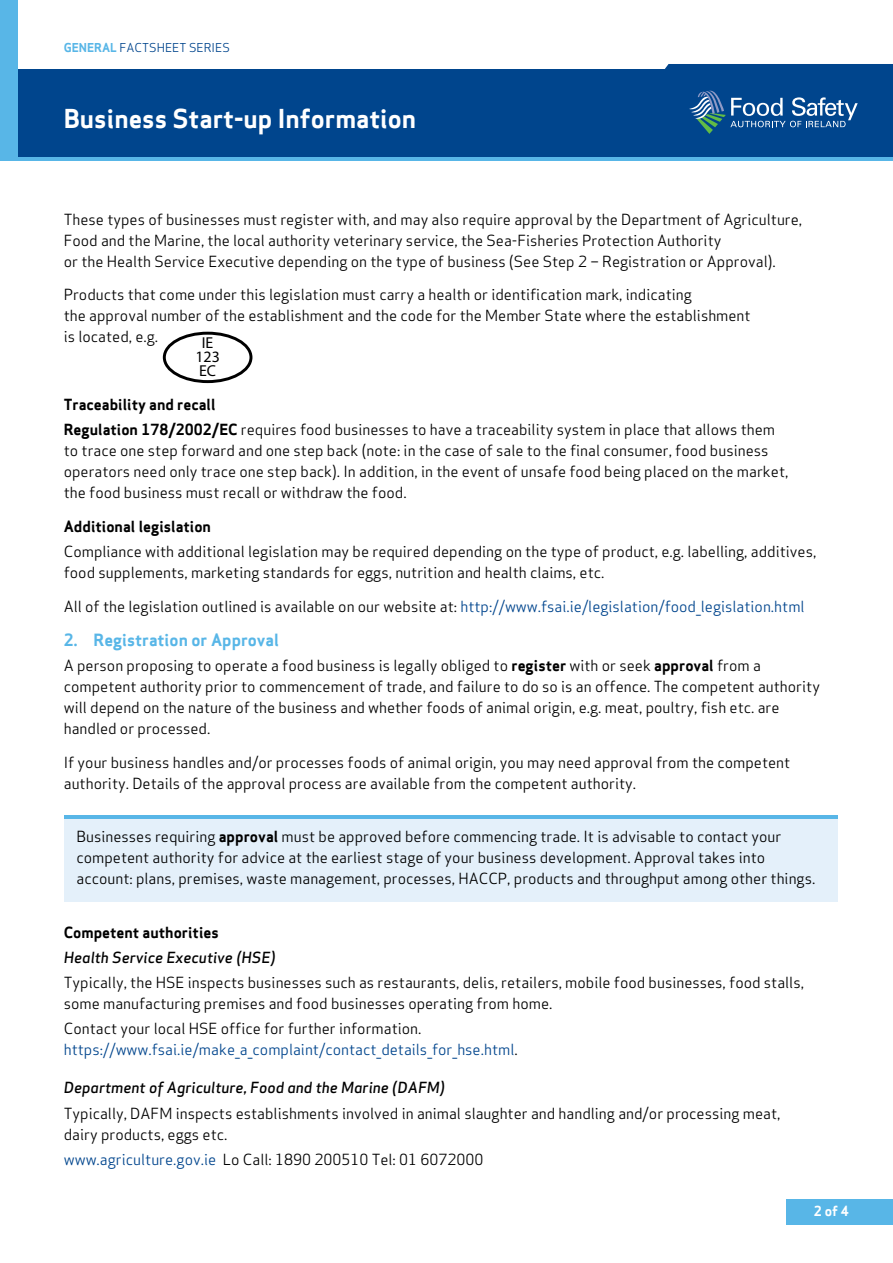
<style>
.page{position:relative;width:893px;height:1263px;background:#fff}
.page>*{position:absolute;margin:0;border:0;box-sizing:border-box;transform-origin:0 0}
.t1{font:25.5px "Apex Sans Bold T";color:#fff}
.t2{font:16.5px "Apex Sans Bold T";color:#58b6e7}
.t3{font:15.9px/14.1px "Myriad Pro";color:#000;text-align:center}
.t4{font:15px/21px "Apex Sans Book T";color:#000}
.t5{font:15px/21px "Apex Sans Book T";color:#00458d}
.t6{font:15px "Apex Sans Medium Italic T";color:#000}
.t7{font:15px "Apex Sans Bold T";color:#000}
.t8{font:13.5px "Apex Sans Bold T";color:#fff}
.t9{font:12px "Apex Sans Book T";color:#00458d}
.s1{font-family:"Apex Sans Bold T";color:#58b6e7}
.s2{font-family:"Apex Sans Bold T"}
.s3{color:#00458d}
.s4{color:#000}
</style>
<div class="page">
<div style="left:787px;top:1199px;width:106px;height:26px;background:#58b6e7"></div>
<div style="left:0;top:70px;width:893px;height:87px;background:#00458d"></div>
<svg style="left:599px;top:64px;width:294px;height:70px"></svg>
<hr style="left:0;top:157px;width:893px;height:3px;background:#58b6e7">
<div style="left:0;top:0;width:17px;height:158px;background:#58b6e7"></div>
<div style="left:64px;top:815px;width:774px;height:86px;background:#e4f0fa"></div>
<hr style="left:64px;top:815px;width:774px;height:3px;background:#58b6e7">
<div style="left:163px;top:332px;width:89px;height:51px;border:3px solid #000;border-radius:50%"></div>
<p class="t9" style="left:64px;top:40px;width:168px"><span class="s1">GENERAL</span> FACTSHEET SERIES</p>
<h1 class="t1" style="left:64px;top:102px;width:354px">Business Start-up Information</h1>
<p class="t4" style="left:64px;top:208px;width:740px">These types of businesses must register with, and may also require approval by the Department of Agriculture,<br>Food and the Marine, the local authority veterinary service, the Sea-Fisheries Protection Authority<br>or the Health Service Executive depending on the type of business (See Step 2 – Registration or Approval).</p>
<p class="t4" style="left:64px;top:284px;width:688px">Products that come under this legislation must carry a health or identification mark, indicating<br>the approval number of the establishment and the code for the Member State where the establishment is located, e.g.</p>
<p class="t3" style="left:195px;top:336px;width:26px">IE<br>123<br>EC</p>
<p class="t7" style="left:64px;top:395px;width:153px">Traceability and recall</p>
<p class="t4" style="left:64px;top:419px;width:726px"><span class="s2">Regulation 178/2002/EC</span> requires food businesses to have a traceability system in place that allows them to trace one step forward and one step back (note: in the case of sale to the final consumer, food business operators need only trace one step back). In addition, in the event of unsafe food being placed on the market, the food business must recall or withdraw the food.</p>
<p class="t7" style="left:64px;top:517px;width:149px">Additional legislation</p>
<p class="t4" style="left:64px;top:541px;width:754px">Compliance with additional legislation may be required depending on the type of product, e.g. labelling, additives, food supplements, marketing standards for eggs, nutrition and health claims, etc.</p>
<p class="t4" style="left:64px;top:596px;width:742px">All of the legislation outlined is available on our website at: <span class="s3">http://www.fsai.ie/legislation/food_legislation.html</span></p>
<p class="t2" style="left:64px;top:629px;width:217px">2. Registration or Approval</p>
<p class="t4" style="left:64px;top:655px;width:758px">A person proposing to operate a food business is legally obliged to <span class="s2">register</span> with or seek <span class="s2">approval</span> from a competent authority prior to commencement of trade, and failure to do so is an offence. The competent authority will depend on the nature of the business and whether foods of animal origin, e.g. meat, poultry, fish etc. are handled or processed.</p>
<p class="t4" style="left:64px;top:752px;width:728px">If your business handles and/or processes foods of animal origin, you may need approval from the competent authority. Details of the approval process are available from the competent authority.</p>
<p class="t4" style="left:77px;top:826px;width:740px">Businesses requiring <span class="s2">approval</span> must be approved before commencing trade. It is advisable to contact your competent authority for advice at the earliest stage of your business development. Approval takes into account: plans, premises, waste management, processes, HACCP, products and throughput among other things.</p>
<p class="t7" style="left:64px;top:922px;width:156px">Competent authorities</p>
<p class="t6" style="left:64px;top:947px;width:213px">Health Service Executive (HSE)</p>
<p class="t4" style="left:64px;top:972px;width:742px">Typically, the HSE inspects businesses such as restaurants, delis, retailers, mobile food businesses, food stalls, some manufacturing premises and food businesses operating from home.</p>
<p class="t5" style="left:64px;top:1018px;width:455px"><span class="s4">Contact your local HSE office for further information. </span>https://www.fsai.ie/make_a_complaint/contact_details_for_hse.html<span class="s4">.</span></p>
<p class="t6" style="left:64px;top:1078px;width:383px">Department of Agriculture, Food and the Marine (DAFM)</p>
<p class="t4" style="left:64px;top:1102px;width:718px">Typically, DAFM inspects establishments involved in animal slaughter and handling and/or processing meat, dairy products, eggs etc.</p>
<p class="t4" style="left:64px;top:1149px;width:421px"><span class="s3">www.agriculture.gov.ie</span> Lo Call: 1890 200510 Tel: 01 6072000</p>
<p class="t8" style="left:814px;top:1202px;width:37px">2 of 4</p>
</div>
